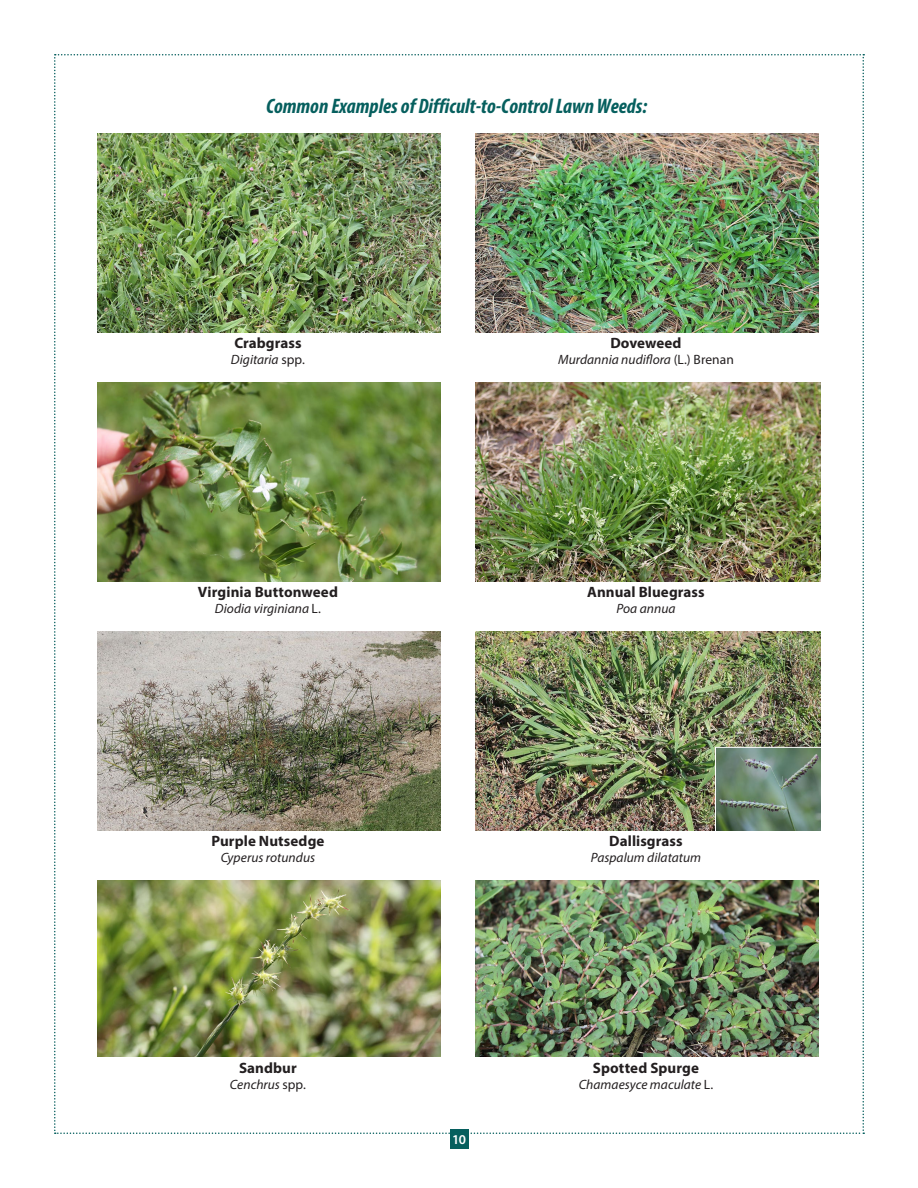
<style>
.page{position:relative;width:918px;height:1188px;background:#fff}
.page>*{position:absolute;margin:0;border:0;box-sizing:border-box;transform-origin:0 0}
.heading4{font:italic 700 condensed 21px "Myriad Pro";color:#065f5e}
.body_text{font:700 15px "Myriad Pro";letter-spacing:.005em;color:#231f20}
.body_text-2{font:italic 13.5px "Myriad Pro";color:#231f20}
.t1{font:600 13.5px "Myriad Pro";color:#fff}
.s1{font-style:normal}
</style>
<div class="page">
<div style="left:450px;top:1129px;width:18px;height:20px;background:#065f5e"></div>
<img style="left:54px;top:54px;width:810px;height:1080px">
<p class="heading4" style="left:266px;top:93px;width:383px">Common Examples of Difficult-to-Control Lawn Weeds:</p>
<p class="body_text" style="left:234px;top:333px;width:69px">Crabgrass</p>
<p class="body_text-2" style="left:231px;top:351px;width:76px">Digitaria <span class="s1">spp.</span></p>
<p class="body_text" style="left:610px;top:333px;width:73px">Doveweed</p>
<p class="body_text-2" style="left:558px;top:351px;width:177px">Murdannia nudiflora <span class="s1">(L.) Brenan</span></p>
<p class="body_text" style="left:198px;top:582px;width:141px">Virginia Buttonweed</p>
<p class="body_text-2" style="left:215px;top:600px;width:108px">Diodia virginiana <span class="s1">L.</span></p>
<p class="body_text" style="left:587px;top:582px;width:119px">Annual Bluegrass</p>
<p class="body_text-2" style="left:616px;top:600px;width:61px">Poa annua</p>
<p class="body_text" style="left:211px;top:831px;width:115px">Purple Nutsedge</p>
<p class="body_text-2" style="left:221px;top:849px;width:96px">Cyperus rotundus</p>
<p class="body_text" style="left:609px;top:831px;width:75px">Dallisgrass</p>
<p class="body_text-2" style="left:591px;top:849px;width:112px">Paspalum dilatatum</p>
<p class="body_text" style="left:239px;top:1058px;width:59px">Sandbur</p>
<p class="body_text-2" style="left:230px;top:1076px;width:78px">Cenchrus <span class="s1">spp.</span></p>
<p class="body_text" style="left:593px;top:1058px;width:108px">Spotted Spurge</p>
<p class="body_text-2" style="left:579px;top:1076px;width:136px">Chamaesyce maculate <span class="s1">L.</span></p>
<p class="t1" style="left:452px;top:1130px;width:15px">10</p>
</div>
